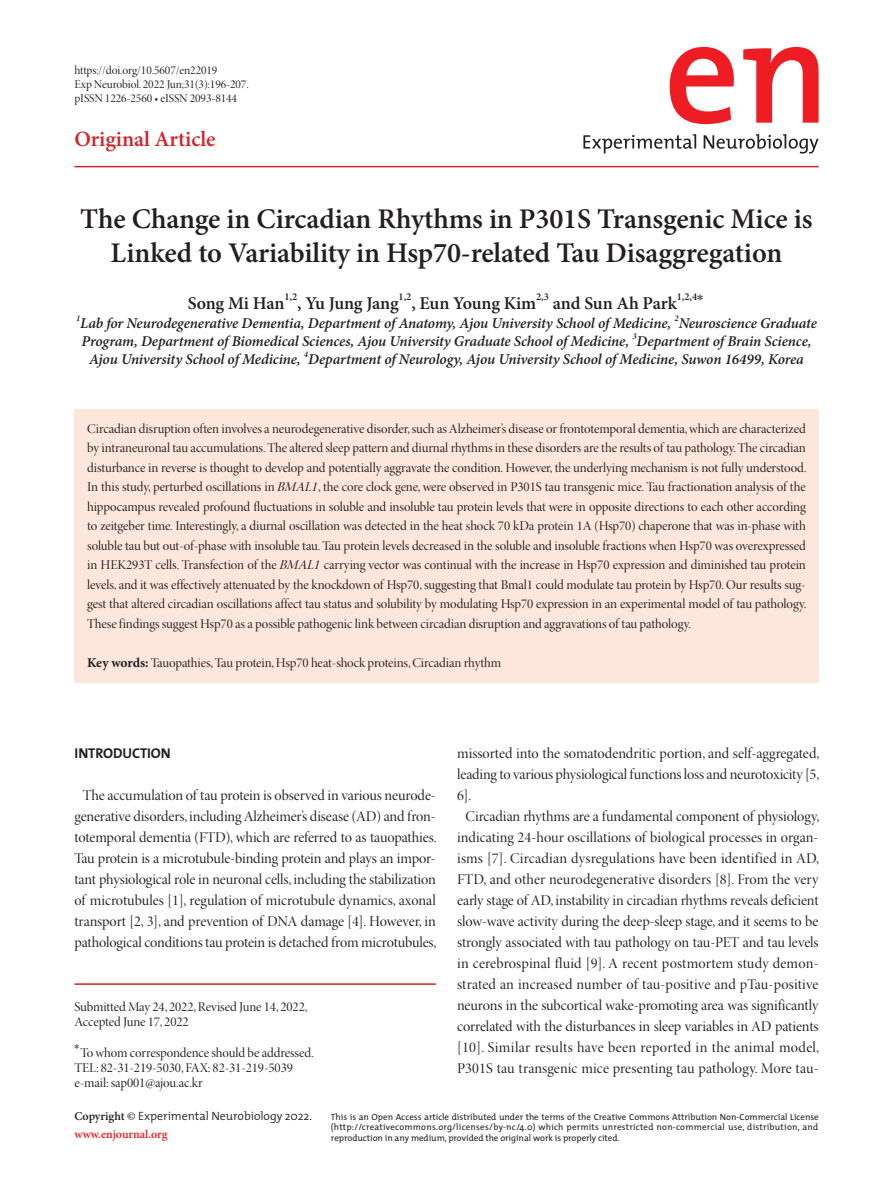
<style>
.page{position:relative;width:893px;height:1191px;background:#fff}
.page>*{position:absolute;margin:0;border:0;box-sizing:border-box;transform-origin:0 0}
.t1{font:600 28.5px/34.2px "Minion Pro";letter-spacing:-.005em;color:#231f20;text-align:center}
.t2{font:600 21.75px "Minion Pro";letter-spacing:-.005em;color:#d1232a}
.t3{font:600 18px "Minion Pro";letter-spacing:-.01em;color:#231f20}
.t4{font:15px/21px "Minion Pro Disp";letter-spacing:-.005em;color:#231f20;text-align:center}
.t5{font:italic 600 15px "Minion Pro";letter-spacing:-.01em;color:#231f20}
.t6{font:15px "Minion Pro Disp";letter-spacing:.015em;color:#231f20}
.t7{font:15px "Minion Pro Disp";letter-spacing:.02em;color:#231f20}
.t8{font:700 14.25px "The Mix";letter-spacing:-.005em;color:#231f20}
.t9{font:13.5px/19.5px "Minion Pro Disp";letter-spacing:-.005em;color:#231f20}
.t10{font:12px/14.4px "Minion Pro Disp";letter-spacing:-.005em;color:#231f20}
.t11{font:300 12px "The Mix";letter-spacing:-.005em;color:#231f20}
.t12{font:600 12px "Minion Pro";letter-spacing:-.005em;color:#ee1d23}
.t13{font:600 10.5px "Minion Pro";color:#231f20}
.t14{font:9px/10.8px "The Mix";letter-spacing:-.005em;color:#231f20;text-align:justify}
.t15{font:italic 600 8.7px "Minion Pro";color:#231f20}
.s1{font-family:"Modern";font-weight:400;font-size:18px}
.s2{font-style:italic}
.s3{font-family:"Minion Pro";font-weight:700}
.s4{font-family:"Minion Pro";font-weight:600}
</style>
<div class="page">
<hr style="left:74px;top:166px;width:745px;height:1px;background:#d1232a">
<svg style="left:670px;top:47px;width:149px;height:77px"></svg>
<svg style="left:583px;top:134px;width:236px;height:19px"></svg>
<div style="left:74px;top:409px;width:745px;height:273px;background:#fde7dc"></div>
<hr style="left:74px;top:983px;width:362px;height:1px;background:#d1232a">
<p class="t10" style="left:74px;top:63px;width:176px">https://doi.org/10.5607/en22019<br>Exp Neurobiol. 2022 Jun;31(3):196-207. pISSN 1226-2560 • eISSN 2093-8144</p>
<h2 class="t2" style="left:74px;top:123px;width:143px">Original Article</h2>
<h1 class="t1" style="left:80px;top:201px;width:734px">The Change in Circadian Rhythms in P301S Transgenic Mice is<br>Linked to Variability in Hsp70-related Tau Disaggregation</h1>
<h3 class="t3" style="left:188px;top:290px;width:98px">Song Mi Han</h3>
<p class="t13" style="left:284px;top:290px;width:14px">1,2</p>
<h3 class="t3" style="left:297px;top:290px;width:103px">, Yu Jung Jang</h3>
<p class="t13" style="left:399px;top:290px;width:14px">1,2</p>
<h3 class="t3" style="left:411px;top:290px;width:126px">, Eun Young Kim</h3>
<p class="t13" style="left:536px;top:290px;width:14px">2,3</p>
<h3 class="t3" style="left:553px;top:290px;width:125px">and Sun Ah Park</h3>
<p class="t13" style="left:677px;top:290px;width:30px">1,2,4<span class="s1">*</span></p>
<p class="t15" style="left:76px;top:312px;width:6px">1</p>
<p class="t5" style="left:80px;top:312px;width:592px">Lab for Neurodegenerative Dementia, Department of Anatomy, Ajou University School of Medicine,</p>
<p class="t15" style="left:674px;top:312px;width:6px">2</p>
<p class="t5" style="left:679px;top:312px;width:140px">Neuroscience Graduate</p>
<p class="t5" style="left:81px;top:330px;width:549px">Program, Department of Biomedical Sciences, Ajou University Graduate School of Medicine,</p>
<p class="t15" style="left:632px;top:330px;width:6px">3</p>
<p class="t5" style="left:637px;top:330px;width:176px">Department of Brain Science,</p>
<p class="t5" style="left:89px;top:348px;width:213px">Ajou University School of Medicine,</p>
<p class="t15" style="left:304px;top:348px;width:6px">4</p>
<p class="t5" style="left:308px;top:348px;width:497px">Department of Neurology, Ajou University School of Medicine, Suwon 16499, Korea</p>
<p class="t9" style="left:87px;top:419px;width:721px;text-align:justify">Circadian disruption often involves a neurodegenerative disorder, such as Alzheimer’s disease or frontotemporal dementia, which are characterized by intraneuronal tau accumulations. The altered sleep pattern and diurnal rhythms in these disorders are the results of tau pathology. The circadian disturbance in reverse is thought to develop and potentially aggravate the condition. However, the underlying mechanism is not fully understood.<br>In this study, perturbed oscillations in <span class="s2">BMAL1</span>, the core clock gene, were observed in P301S tau transgenic mice. Tau fractionation analysis of the hippocampus revealed profound fluctuations in soluble and insoluble tau protein levels that were in opposite directions to each other according to zeitgeber time. Interestingly, a diurnal oscillation was detected in the heat shock 70 kDa protein 1A (Hsp70) chaperone that was in-phase with soluble tau but out-of-phase with insoluble tau. Tau protein levels decreased in the soluble and insoluble fractions when Hsp70 was overexpressed in HEK293T cells. Transfection of the <span class="s2">BMAL1</span> carrying vector was continual with the increase in Hsp70 expression and diminished tau protein levels, and it was effectively attenuated by the knockdown of Hsp70, suggesting that Bmal1 could modulate tau protein by Hsp70. Our results sug&shy;gest that altered circadian oscillations affect tau status and solubility by modulating Hsp70 expression in an experimental model of tau pathology.<br>These findings suggest Hsp70 as a possible pathogenic link between circadian disruption and aggravations of tau pathology.</p>
<p class="t9" style="left:87px;top:653px;width:416px"><span class="s3">Key words:</span> Tauopathies, Tau protein, Hsp70 heat-shock proteins, Circadian rhythm</p>
<p class="t4" style="left:457px;top:743px;width:364px">missorted into the somatodendritic portion, and self-aggregated,</p>
<p class="t4" style="left:457px;top:764px;width:364px">leading to various physiological functions loss and neurotoxicity [5,</p>
<p class="t4" style="left:457px;top:785px;width:16px">6].</p>
<p class="t4" style="left:466px;top:806px;width:355px">Circadian rhythms are a fundamental component of physiology,</p>
<p class="t4" style="left:457px;top:827px;width:363px">indicating 24-hour oscillations of biological processes in organ-</p>
<p class="t6" style="left:457px;top:849px;width:364px">isms [7]. Circadian dysregulations have been identified in AD,</p>
<p class="t4" style="left:457px;top:869px;width:363px">FTD, and other neurodegenerative disorders [8]. From the very</p>
<p class="t4" style="left:457px;top:890px;width:363px">early stage of AD, instability in circadian rhythms reveals deficient</p>
<p class="t4" style="left:457px;top:911px;width:363px">slow-wave activity during the deep-sleep stage, and it seems to be</p>
<p class="t4" style="left:457px;top:932px;width:363px">strongly associated with tau pathology on tau-PET and tau levels</p>
<p class="t6" style="left:457px;top:954px;width:363px">in cerebrospinal fluid [9]. A recent postmortem study demon-</p>
<p class="t4" style="left:457px;top:974px;width:363px">strated an increased number of tau-positive and pTau-positive</p>
<p class="t4" style="left:457px;top:995px;width:363px">neurons in the subcortical wake-promoting area was significantly</p>
<p class="t4" style="left:457px;top:1016px;width:363px">correlated with the disturbances in sleep variables in AD patients</p>
<p class="t7" style="left:457px;top:1038px;width:364px">[10]. Similar results have been reported in the animal model,</p>
<p class="t4" style="left:457px;top:1058px;width:363px">P301S tau transgenic mice presenting tau pathology. More tau-</p>
<p class="t8" style="left:74px;top:741px;width:98px">INTRODUCTION</p>
<p class="t4" style="left:74px;top:785px;width:364px">The accumulation of tau protein is observed in various neurode&shy;generative disorders, including Alzheimer’s disease (AD) and fron&shy;totemporal dementia (FTD), which are referred to as tauopathies.<br>Tau protein is a microtubule-binding protein and plays an impor&shy;tant physiological role in neuronal cells, including the stabilization of microtubules [1], regulation of microtubule dynamics, axonal transport [2, 3], and prevention of DNA damage [4]. However, in pathological conditions tau protein is detached from microtubules,</p>
<p class="t9" style="left:74px;top:1000px;width:235px;line-height:15px">Submitted May 24, 2022, Revised June 14, 2022,<br>Accepted June 17, 2022</p>
<p class="t9" style="left:74px;top:1045px;width:241px;line-height:15px"><sup>*</sup>To whom correspondence should be addressed.<br>TEL: 82-31-219-5030, FAX: 82-31-219-5039 e-mail: sap001@ajou.ac.kr</p>
<p class="t11" style="left:74px;top:1106px;width:239px"><span class="s4">Copyright ©</span> Experimental Neurobiology 2022.</p>
<p class="t12" style="left:74px;top:1126px;width:95px">www.enjournal.org</p>
<p class="t14" style="left:331px;top:1110px;width:489px">This is an Open Access article distributed under the terms of the Creative Commons Attribution Non-Commercial License (http://creativecommons.org/licenses/by-nc/4.0) which permits unrestricted non-commercial use, distribution, and reproduction in any medium, provided the original work is properly cited.</p>
</div>
